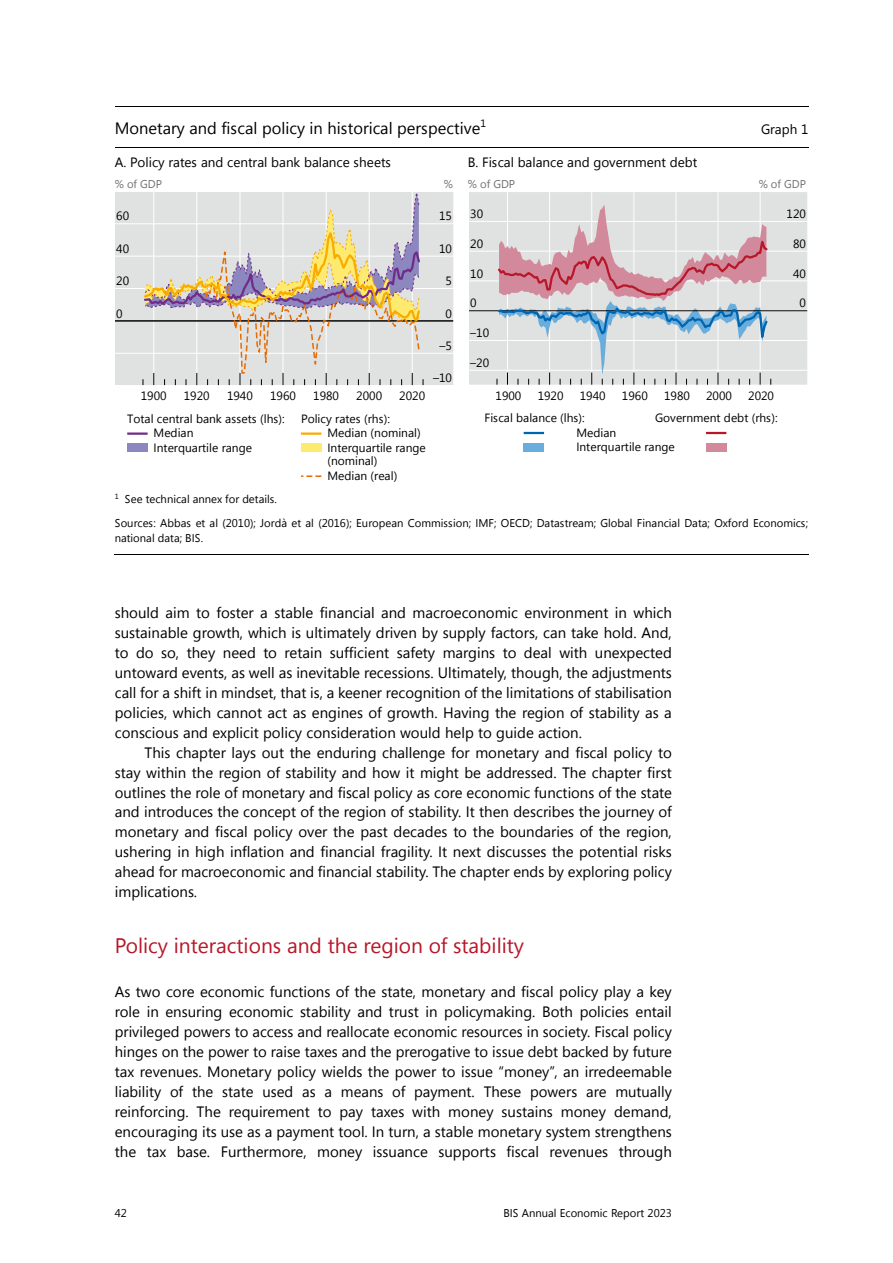
<style>
.page{position:relative;width:893px;height:1263px;background:#fff}
.page>*{position:absolute;margin:0;border:0;box-sizing:border-box;transform-origin:0 0}
.t1{font:21px "Segoe UI";color:#b81728}
.t2{font:16.5px "Segoe UI";color:#000}
.t3{font:15px/20px "Segoe UI";color:#000;text-align:justify}
.t4{font:13.5px "Segoe UI";color:#000}
.t5{font:12px/14.9px "Segoe UI";color:#000}
.t6{font:11.25px/24px "Segoe UI";color:#000}
.t7{font:11.25px "Segoe UI";color:#6f7070}
</style>
<div class="page">
<hr style="left:115px;top:106px;width:693px;height:1px;background:#000">
<hr style="left:115px;top:147px;width:693px;height:1px;background:#000">
<hr style="left:114px;top:554px;width:694px;height:1px;background:#000">
<div style="left:115px;top:191px;width:339px;height:195px;background:#e0e1e1"></div>
<hr style="left:115px;top:223px;width:339px;height:1px;background:#fff">
<hr style="left:115px;top:256px;width:339px;height:1px;background:#fff">
<hr style="left:115px;top:288px;width:339px;height:1px;background:#fff">
<hr style="left:115px;top:353px;width:339px;height:1px;background:#fff">
<hr style="left:115px;top:320px;width:339px;height:1px;background:#000">
<svg style="left:142px;top:193px;width:282px;height:191px"></svg>
<div style="left:115px;top:191px;width:339px;height:195px;border:1px solid #fff"></div>
<hr style="left:127px;top:432px;width:21px;height:3px;background:#702c88">
<div style="left:127px;top:444px;width:21px;height:8px;background:#8c87be"></div>
<hr style="left:301px;top:432px;width:20px;height:3px;background:#f9ac00">
<div style="left:301px;top:444px;width:20px;height:8px;background:#ffea70"></div>
<svg style="left:301px;top:475px;width:20px;height:2px"></svg>
<div style="left:468px;top:192px;width:340px;height:193px;background:#e0e1e1"></div>
<hr style="left:760px;top:192px;width:1px;height:193px;background:#fff">
<hr style="left:718px;top:192px;width:1px;height:193px;background:#fff">
<hr style="left:676px;top:192px;width:1px;height:193px;background:#fff">
<hr style="left:633px;top:192px;width:1px;height:193px;background:#fff">
<hr style="left:591px;top:192px;width:1px;height:193px;background:#fff">
<hr style="left:549px;top:192px;width:1px;height:193px;background:#fff">
<hr style="left:507px;top:192px;width:1px;height:193px;background:#fff">
<hr style="left:468px;top:221px;width:340px;height:1px;background:#fff">
<hr style="left:468px;top:251px;width:340px;height:1px;background:#fff">
<hr style="left:468px;top:280px;width:340px;height:1px;background:#fff">
<hr style="left:468px;top:340px;width:340px;height:1px;background:#fff">
<hr style="left:468px;top:370px;width:340px;height:1px;background:#fff">
<hr style="left:468px;top:310px;width:340px;height:1px;background:#000">
<svg style="left:496px;top:205px;width:275px;height:179px"></svg>
<div style="left:468px;top:191px;width:340px;height:195px;border:1px solid #fff"></div>
<hr style="left:524px;top:432px;width:20px;height:2px;background:#0065b0">
<div style="left:524px;top:443px;width:20px;height:8px;background:#69addd"></div>
<hr style="left:706px;top:432px;width:20px;height:2px;background:#b81728">
<div style="left:706px;top:443px;width:20px;height:8px;background:#d2899c"></div>
<p class="t2" style="left:115px;top:116px;width:373px">Monetary and fiscal policy in historical perspective<sup>1</sup></p>
<p class="t4" style="left:761px;top:120px;width:49px">Graph 1</p>
<p class="t4" style="left:115px;top:153px;width:278px">A. Policy rates and central bank balance sheets</p>
<p class="t4" style="left:468px;top:153px;width:231px">B. Fiscal balance and government debt</p>
<p class="t7" style="left:115px;top:176px;width:49px">% of GDP</p>
<p class="t7" style="left:444px;top:176px;width:11px">%</p>
<p class="t7" style="left:468px;top:176px;width:49px">% of GDP</p>
<p class="t7" style="left:759px;top:176px;width:49px">% of GDP</p>
<p class="t5" style="left:116px;top:208px;width:14px">60</p>
<p class="t5" style="left:116px;top:241px;width:14px">40</p>
<p class="t5" style="left:116px;top:273px;width:14px">20</p>
<p class="t5" style="left:116px;top:306px;width:8px">0</p>
<p class="t5" style="left:439px;top:208px;width:14px">15</p>
<p class="t5" style="left:439px;top:241px;width:14px">10</p>
<p class="t5" style="left:445px;top:273px;width:8px">5</p>
<p class="t5" style="left:445px;top:306px;width:8px">0</p>
<p class="t5" style="left:439px;top:338px;width:14px">–5</p>
<p class="t5" style="left:433px;top:370px;width:20px">–10</p>
<p class="t5" style="left:470px;top:206px;width:14px">30</p>
<p class="t5" style="left:470px;top:236px;width:14px">20</p>
<p class="t5" style="left:470px;top:266px;width:14px">10</p>
<p class="t5" style="left:470px;top:295px;width:8px">0</p>
<p class="t5" style="left:470px;top:325px;width:20px">–10</p>
<p class="t5" style="left:470px;top:355px;width:20px">–20</p>
<p class="t5" style="left:787px;top:206px;width:21px">120</p>
<p class="t5" style="left:793px;top:236px;width:14px">80</p>
<p class="t5" style="left:793px;top:266px;width:14px">40</p>
<p class="t5" style="left:799px;top:295px;width:8px">0</p>
<p class="t5" style="left:141px;top:388px;width:27px">1900</p>
<p class="t5" style="left:184px;top:388px;width:27px">1920</p>
<p class="t5" style="left:227px;top:388px;width:27px">1940</p>
<p class="t5" style="left:270px;top:388px;width:27px">1960</p>
<p class="t5" style="left:313px;top:388px;width:27px">1980</p>
<p class="t5" style="left:356px;top:388px;width:27px">2000</p>
<p class="t5" style="left:399px;top:388px;width:27px">2020</p>
<p class="t5" style="left:154px;top:425px;width:100px">Median<br>Interquartile range</p>
<p class="t5" style="left:127px;top:411px;width:159px">Total central bank assets (lhs):</p>
<p class="t5" style="left:301px;top:411px;width:91px">Policy rates (rhs):</p>
<p class="t5" style="left:327px;top:425px;width:95px">Median (nominal)</p>
<p class="t5" style="left:327px;top:453px;width:52px">(nominal)</p>
<p class="t5" style="left:327px;top:440px;width:100px">Interquartile range</p>
<p class="t5" style="left:327px;top:468px;width:71px">Median (real)</p>
<p class="t5" style="left:496px;top:388px;width:27px">1900</p>
<p class="t5" style="left:538px;top:388px;width:27px">1920</p>
<p class="t5" style="left:580px;top:388px;width:27px">1940</p>
<p class="t5" style="left:622px;top:388px;width:27px">1960</p>
<p class="t5" style="left:664px;top:388px;width:27px">1980</p>
<p class="t5" style="left:706px;top:388px;width:27px">2000</p>
<p class="t5" style="left:748px;top:388px;width:27px">2020</p>
<p class="t5" style="left:576px;top:425px;width:100px">Median<br>Interquartile range</p>
<p class="t5" style="left:484px;top:410px;width:102px">Fiscal balance (lhs):</p>
<p class="t5" style="left:655px;top:410px;width:124px">Government debt (rhs):</p>
<p class="t6" style="left:115px;top:487px;width:695px"><sup>1</sup> See technical annex for details.<br>Sources: Abbas et al (2010); Jordà et al (2016); European Commission; IMF; OECD; Datastream; Global Financial Data; Oxford Economics;</p>
<p class="t6" style="left:115px;top:526px;width:90px">national data; BIS.</p>
<p class="t3" style="left:115px;top:602px;width:559px">should aim to foster a stable financial and macroeconomic environment in which sustainable growth, which is ultimately driven by supply factors, can take hold. And, to do so, they need to retain sufficient safety margins to deal with unexpected untoward events, as well as inevitable recessions. Ultimately, though, the adjustments call for a shift in mindset, that is, a keener recognition of the limitations of stabilisation policies, which cannot act as engines of growth. Having the region of stability as a conscious and explicit policy consideration would help to guide action.</p>
<p class="t3" style="left:115px;top:742px;width:559px;text-indent:30px">This chapter lays out the enduring challenge for monetary and fiscal policy to stay within the region of stability and how it might be addressed. The chapter first outlines the role of monetary and fiscal policy as core economic functions of the state and introduces the concept of the region of stability. It then describes the journey of monetary and fiscal policy over the past decades to the boundaries of the region, ushering in high inflation and financial fragility. It next discusses the potential risks ahead for macroeconomic and financial stability. The chapter ends by exploring policy implications.</p>
<h1 class="t1" style="left:115px;top:930px;width:411px">Policy interactions and the region of stability</h1>
<p class="t3" style="left:115px;top:981px;width:559px">As two core economic functions of the state, monetary and fiscal policy play a key role in ensuring economic stability and trust in policymaking. Both policies entail privileged powers to access and reallocate economic resources in society. Fiscal policy hinges on the power to raise taxes and the prerogative to issue debt backed by future tax revenues. Monetary policy wields the power to issue “money”, an irredeemable liability of the state used as a means of payment. These powers are mutually reinforcing. The requirement to pay taxes with money sustains money demand, encouraging its use as a payment tool. In turn, a stable monetary system strengthens the tax base. Furthermore, money issuance supports fiscal revenues through</p>
<p class="t6" style="left:253px;top:1076px;width:111px">BIS XX Annual Report</p>
<p class="t6" style="left:115px;top:1201px;width:14px">42</p>
<p class="t6" style="left:503px;top:1201px;width:170px">BIS Annual Economic Report 2023</p>
</div>
